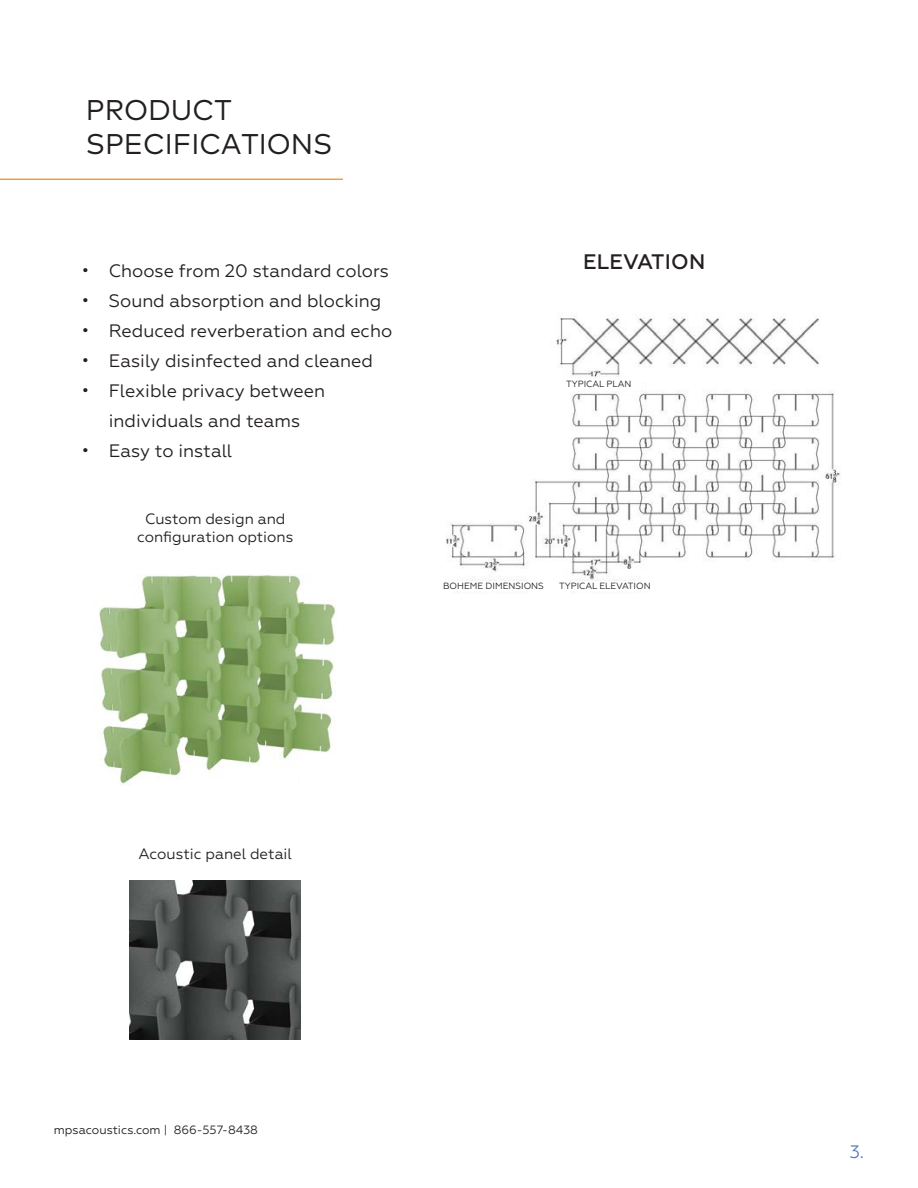
<style>
.page{position:relative;width:918px;height:1188px;background:#fff}
.page>*{position:absolute;margin:0;border:0;box-sizing:border-box;transform-origin:0 0}
.t1{font:28.5px "Mark";color:#231f20}
.t2{font:500 21px "Geometria";letter-spacing:.01em;color:#231f20}
.t3{font:18px/30px "Geometria";color:#231f20;text-align:center}
.t4{font:18px "Geometria";color:#597eb5}
.t5{font:15px "Geometria";color:#231f20}
.t6{font:12px "Geometria";color:#231f20}
.t7{font:9px "Geometria";color:#231f20}
</style>
<div class="page">
<hr style="left:0;top:179px;width:343px;height:1px;background:#f09d3e">
<img style="left:130px;top:880px;width:171px;height:159px">
<img style="left:99px;top:575px;width:237px;height:210px">
<div style="left:300px;top:778px;width:49px;height:8px;background:#fff"></div>
<img style="left:446px;top:317px;width:394px;height:276px">
<div style="left:443px;top:582px;width:102px;height:9px;background:#fff"></div>
<div style="left:554px;top:582px;width:102px;height:9px;background:#fff"></div>
<div style="left:557px;top:380px;width:84px;height:11px;background:#fff"></div>
<p class="t1" style="left:86px;top:92px;width:147px">PRODUCT</p>
<p class="t1" style="left:86px;top:126px;width:248px">SPECIFICATIONS</p>
<p class="t3" style="left:82px;top:256px;width:309px">• Choose from 20 standard colors</p>
<p class="t3" style="left:82px;top:286px;width:301px">• Sound absorption and blocking</p>
<p class="t3" style="left:82px;top:316px;width:312px">• Reduced reverberation and echo</p>
<p class="t3" style="left:82px;top:346px;width:293px">• Easily disinfected and cleaned</p>
<p class="t3" style="left:82px;top:376px;width:245px">• Flexible privacy between individuals and teams</p>
<p class="t3" style="left:82px;top:436px;width:152px">• Easy to install</p>
<p class="t5" style="left:145px;top:510px;width:142px">Custom design and</p>
<p class="t5" style="left:137px;top:528px;width:158px">configuration options</p>
<p class="t2" style="left:583px;top:249px;width:124px">ELEVATION</p>
<p class="t7" style="left:566px;top:378px;width:67px">TYPICAL PLAN</p>
<p class="t7" style="left:443px;top:580px;width:102px">BOHEME DIMENSIONS</p>
<p class="t7" style="left:559px;top:580px;width:93px">TYPICAL ELEVATION</p>
<p class="t5" style="left:138px;top:845px;width:155px">Acoustic panel detail</p>
<p class="t6" style="left:54px;top:1123px;width:206px">mpsacoustics.com | 866-557-8438</p>
<p class="t4" style="left:850px;top:1141px;width:16px">3.</p>
</div>
